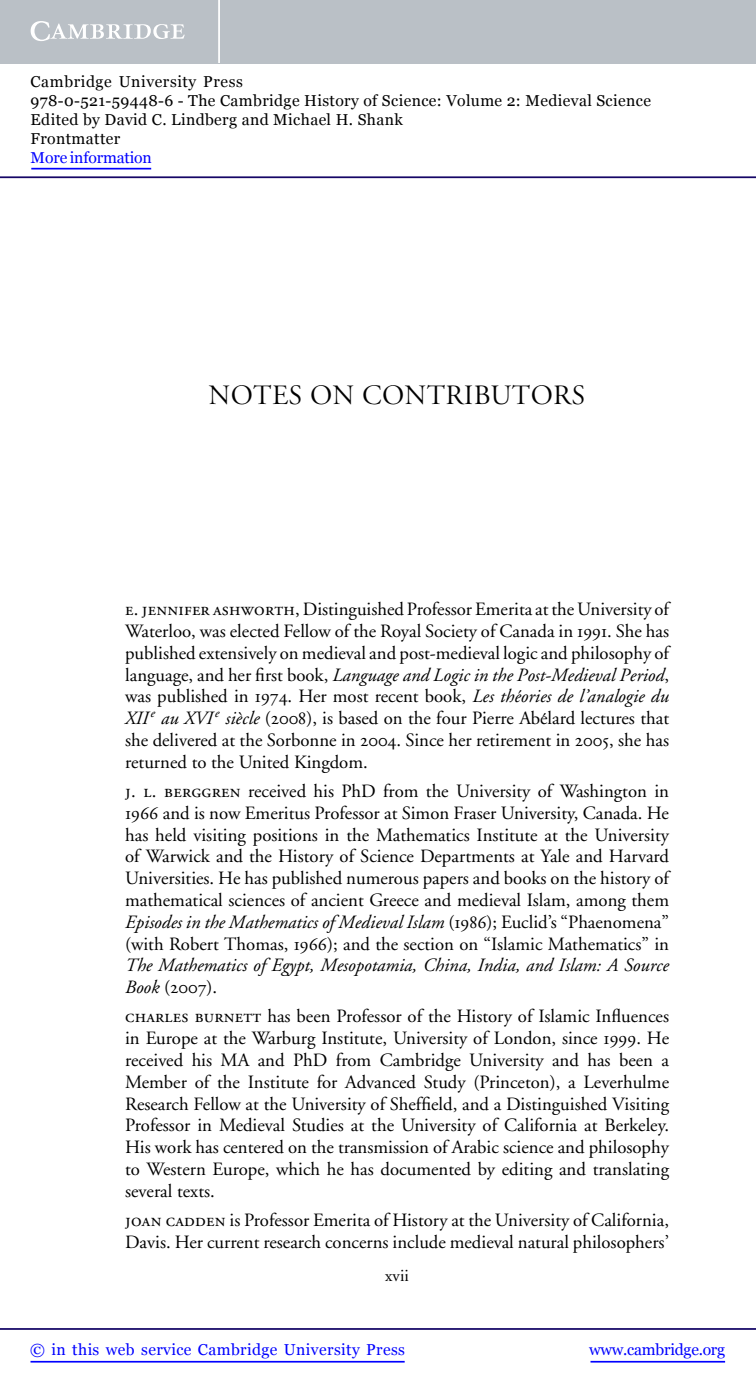
<style>
.page{position:relative;width:756px;height:1388px;background:#fff}
.page>*{position:absolute;margin:0;border:0;box-sizing:border-box;transform-origin:0 0}
.t1{font:27.82px "Adobe Garamond Titling";letter-spacing:.01em;color:#000}
.t2{font:18.72px/21.9px "Adobe Garamond";color:#000;text-align:justify}
.t3{font:18.72px/21.9px "Adobe Garamond Italic Os F";color:#000}
.t4{font:16.97px "Adobe Garamond";color:#000}
.t5{font:15.75px/18.9px "Georgia";letter-spacing:.025em;color:#000}
.t6{font:15.75px "Georgia";letter-spacing:.025em;color:#00f}
.t7{font:15.75px "Georgia";letter-spacing:-.015em;color:#00f}
.t8{font:15.75px "Georgia";letter-spacing:-.01em;color:#00f}
.s1{font-family:"Adobe Garamond Regular SC"}
.s2{font-family:"Adobe Garamond Exp"}
.s3{font-family:"Adobe Garamond"}
.s4{font-family:"Adobe Garamond Italic Os F"}
</style>
<div class="page">
<hr style="left:591px;top:1361px;width:134px;height:1px;background:#00f">
<hr style="left:0;top:1328px;width:756px;height:2px;background:#150666">
<hr style="left:31px;top:1361px;width:374px;height:1px;background:#00f">
<div style="left:0;top:0;width:756px;height:63px;background:#bac0c6"></div>
<svg style="left:31px;top:21px;width:154px;height:20px"></svg>
<hr style="left:218px;top:0;width:2px;height:63px;background:#fff">
<hr style="left:0;top:176px;width:756px;height:2px;background:#150666">
<hr style="left:31px;top:168px;width:120px;height:1px;background:#00f">
<p class="t5" style="left:31px;top:72px;width:622px">Cambridge University Press<br>978-0-521-59448-6 - The Cambridge History of Science: Volume 2: Medieval Science Edited by David C. Lindberg and Michael H. Shank<br>Frontmatter</p>
<p class="t8" style="left:31px;top:148px;width:123px">More information</p>
<h1 class="t1" style="left:209px;top:384px;width:378px">NOTES ON CONTRIBUTORS</h1>
<p class="t2" style="left:125px;top:600px;width:545px"><span class="s1">e. jennifer ashworth,</span> Distinguished Professor Emerita at the University of Waterloo, was elected Fellow of the Royal Society of Canada in <span class="s2">1991</span>. She has published extensively on medieval and post-medieval logic and philosophy of</p>
<p class="t3" style="left:125px;top:665px;width:545px"><span class="s3">language, and her first book,</span> Language and Logic in the Post-Medieval Period<span class="s3">,</span></p>
<p class="t2" style="left:125px;top:687px;width:545px">was published in <span class="s2">1974</span>. Her most recent book, <span class="s4">Les th´eories de l’analogie du<br>XII</span><sup>e</sup> <span class="s4">au XVI</span><sup>e</sup> <span class="s4">si`ecle</span> (<span class="s2">2008</span>), is based on the four Pierre Abelard lectures that</p>
<p class="t2" style="left:125px;top:709px;width:545px;text-align:left;text-indent:415px">´<br>she delivered at the Sorbonne in <span class="s2">2004</span>. Since her retirement in <span class="s2">2005</span>, she has returned to the United Kingdom.</p>
<p class="t2" style="left:125px;top:782px;width:546px"><span class="s1">j. l. berggren</span> received his PhD from the University of Washington in <span class="s2">1966</span> and is now Emeritus Professor at Simon Fraser University, Canada. He has held visiting positions in the Mathematics Institute at the University of Warwick and the History of Science Departments at Yale and Harvard Universities. He has published numerous papers and books on the history of mathematical sciences of ancient Greece and medieval Islam, among them</p>
<p class="t3" style="left:125px;top:913px;width:545px">Episodes in the Mathematics of Medieval Islam <span class="s3">(</span><span class="s2">1986</span><span class="s3">); Euclid’s “Phaenomena”</span></p>
<p class="t2" style="left:125px;top:934px;width:545px">(with Robert Thomas, <span class="s2">1966</span>); and the section on “Islamic Mathematics” in</p>
<p class="t3" style="left:125px;top:956px;width:545px">The Mathematics of Egypt, Mesopotamia, China, India, and Islam: A Source<br>Book <span class="s3">(</span><span class="s2">2007</span><span class="s3">).</span></p>
<p class="t2" style="left:125px;top:1007px;width:545px"><span class="s1">charles burnett</span> has been Professor of the History of Islamic Influences in Europe at the Warburg Institute, University of London, since <span class="s2">1999</span>. He received his MA and PhD from Cambridge University and has been a Member of the Institute for Advanced Study (Princeton), a Leverhulme Research Fellow at the University of Sheffield, and a Distinguished Visiting Professor in Medieval Studies at the University of California at Berkeley.<br>His work has centered on the transmission of Arabic science and philosophy to Western Europe, which he has documented by editing and translating several texts.</p>
<p class="t2" style="left:125px;top:1211px;width:545px"><span class="s1">joan cadden</span> is Professor Emerita of History at the University of California,<br>Davis. Her current research concerns include medieval natural philosophers’</p>
<p class="t4" style="left:385px;top:1268px;width:25px">xvii</p>
<p class="t6" style="left:30px;top:1340px;width:376px">© in this web service Cambridge University Press</p>
<p class="t7" style="left:589px;top:1340px;width:137px">www.cambridge.org</p>
</div>
